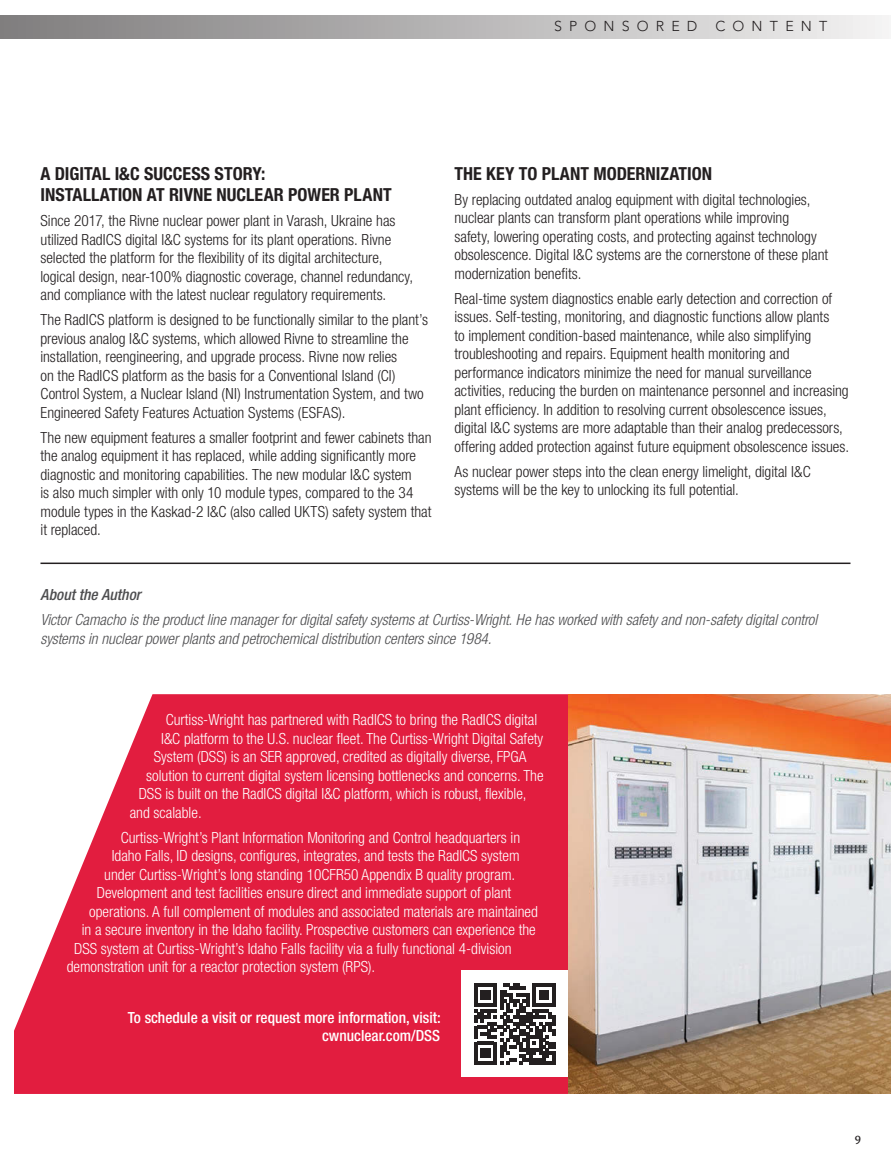
<style>
.page{position:relative;width:891px;height:1175px;background:#fff}
.page>*{position:absolute;margin:0;border:0;box-sizing:border-box;transform-origin:0 0}
.t1{font:700 condensed 18px/21.6px "Helvetica Neue LT Std";color:#231f20}
.t2{font:300 condensed 15.3px/18.5px "Helvetica Neue LT Std";color:#231f20}
.t3{font:300 condensed 15.3px "Helvetica Neue LT Std";color:#fff}
.t4{font:italic 300 condensed 15.3px/18.5px "Helvetica Neue LT Std";color:#4d4d4f}
.t5{font:500 condensed 15.3px/18.5px "Helvetica Neue LT Std";color:#fff;text-align:right}
.t6{font:italic 500 condensed 15.3px "Helvetica Neue LT Std";letter-spacing:.005em;color:#4d4d4f}
.t7{font:300 14.25px "Avenir LT Pro";letter-spacing:.505em;color:#231f20}
.t8{font:12px "Le Monde Sans Std";color:#231f20}
</style>
<div class="page">
<svg style="left:14px;top:694px;width:554px;height:400px;fill:#e21d3f"></svg>
<hr style="left:40px;top:562px;width:810px;height:2px;background:#231f20">
<img style="left:568px;top:694px;width:323px;height:400px">
<div style="left:461px;top:970px;width:107px;height:107px;background:#fff"></div>
<svg style="left:474px;top:983px;width:81px;height:81px"></svg>
<div style="left:0;top:16px;width:891px;height:22px;background:linear-gradient(to right,#7d7b7c,#f1f0f0)"></div>
<p class="t7" style="left:554px;top:17px;width:145px">SPONSORED</p>
<p class="t7" style="left:715px;top:17px;width:113px">CONTENT</p>
<p class="t1" style="left:40px;top:162px;width:353px">A DIGITAL I&amp;C SUCCESS STORY:<br>INSTALLATION AT RIVNE NUCLEAR POWER PLANT</p>
<p class="t2" style="left:40px;top:212px;width:374px">Since 2017, the Rivne nuclear power plant in Varash, Ukraine has utilized RadICS digital I&amp;C systems for its plant operations. Rivne selected the platform for the flexibility of its digital architecture, logical design, near-100% diagnostic coverage, channel redundancy, and compliance with the latest nuclear regulatory requirements.</p>
<p class="t2" style="left:40px;top:311px;width:389px">The RadICS platform is designed to be functionally similar to the plant’s previous analog I&amp;C systems, which allowed Rivne to streamline the installation, reengineering, and upgrade process. Rivne now relies<br>on the RadICS platform as the basis for a Conventional Island (CI)<br>Control System, a Nuclear Island (NI) Instrumentation System, and two Engineered Safety Features Actuation Systems (ESFAS).</p>
<p class="t2" style="left:40px;top:428px;width:393px">The new equipment features a smaller footprint and fewer cabinets than the analog equipment it has replaced, while adding significantly more diagnostic and monitoring capabilities. The new modular I&amp;C system<br>is also much simpler with only 10 module types, compared to the 34 module types in the Kaskad-2 I&amp;C (also called UKTS) safety system that it replaced.</p>
<p class="t1" style="left:454px;top:162px;width:259px">THE KEY TO PLANT MODERNIZATION</p>
<p class="t2" style="left:454px;top:190px;width:375px">By replacing outdated analog equipment with digital technologies, nuclear plants can transform plant operations while improving safety, lowering operating costs, and protecting against technology obsolescence. Digital I&amp;C systems are the cornerstone of these plant modernization benefits.</p>
<p class="t2" style="left:454px;top:289px;width:396px">Real-time system diagnostics enable early detection and correction of issues. Self-testing, monitoring, and diagnostic functions allow plants<br>to implement condition-based maintenance, while also simplifying troubleshooting and repairs. Equipment health monitoring and performance indicators minimize the need for manual surveillance activities, reducing the burden on maintenance personnel and increasing plant efficiency. In addition to resolving current obsolescence issues, digital I&amp;C systems are more adaptable than their analog predecessors, offering added protection against future equipment obsolescence issues.</p>
<p class="t2" style="left:454px;top:462px;width:358px">As nuclear power steps into the clean energy limelight, digital I&amp;C systems will be the key to unlocking its full potential.</p>
<p class="t6" style="left:40px;top:585px;width:102px">About the Author</p>
<p class="t4" style="left:40px;top:611px;width:778px">Victor Camacho is the product line manager for digital safety systems at Curtiss-Wright. He has worked with safety and non-safety digital control systems in nuclear power plants and petrochemical distribution centers since 1984.</p>
<p class="t3" style="left:166px;top:711px;width:373px">Curtiss-Wright has partnered with RadICS to bring the RadICS digital</p>
<p class="t3" style="left:161px;top:729px;width:384px">I&amp;C platform to the U.S. nuclear fleet. The Curtiss-Wright Digital Safety</p>
<p class="t3" style="left:154px;top:748px;width:374px">System (DSS) is an SER approved, credited as digitally diverse, FPGA</p>
<p class="t3" style="left:146px;top:766px;width:399px">solution to current digital system licensing bottlenecks and concerns. The</p>
<p class="t3" style="left:139px;top:785px;width:389px">DSS is built on the RadICS digital I&amp;C platform, which is robust, flexible,</p>
<p class="t3" style="left:130px;top:803px;width:73px">and scalable.</p>
<p class="t3" style="left:121px;top:828px;width:401px">Curtiss-Wright’s Plant Information Monitoring and Control headquarters in</p>
<p class="t3" style="left:112px;top:847px;width:409px">Idaho Falls, ID designs, configures, integrates, and tests the RadICS system</p>
<p class="t3" style="left:104px;top:865px;width:413px">under Curtiss-Wright’s long standing 10CFR50 Appendix B quality program.</p>
<p class="t3" style="left:97px;top:884px;width:416px">Development and test facilities ensure direct and immediate support of plant</p>
<p class="t3" style="left:89px;top:902px;width:450px">operations. A full complement of modules and associated materials are maintained</p>
<p class="t3" style="left:82px;top:921px;width:456px">in a secure inventory in the Idaho facility. Prospective customers can experience the</p>
<p class="t3" style="left:74px;top:939px;width:439px">DSS system at Curtiss-Wright’s Idaho Falls facility via a fully functional 4-division</p>
<p class="t3" style="left:67px;top:958px;width:310px">demonstration unit for a reactor protection system (RPS).</p>
<p class="t5" style="left:128px;top:1007px;width:314px">To schedule a visit or request more information, visit: cwnuclear.com/DSS</p>
<p class="t8" style="left:855px;top:1132px;width:8px">9</p>
</div>
